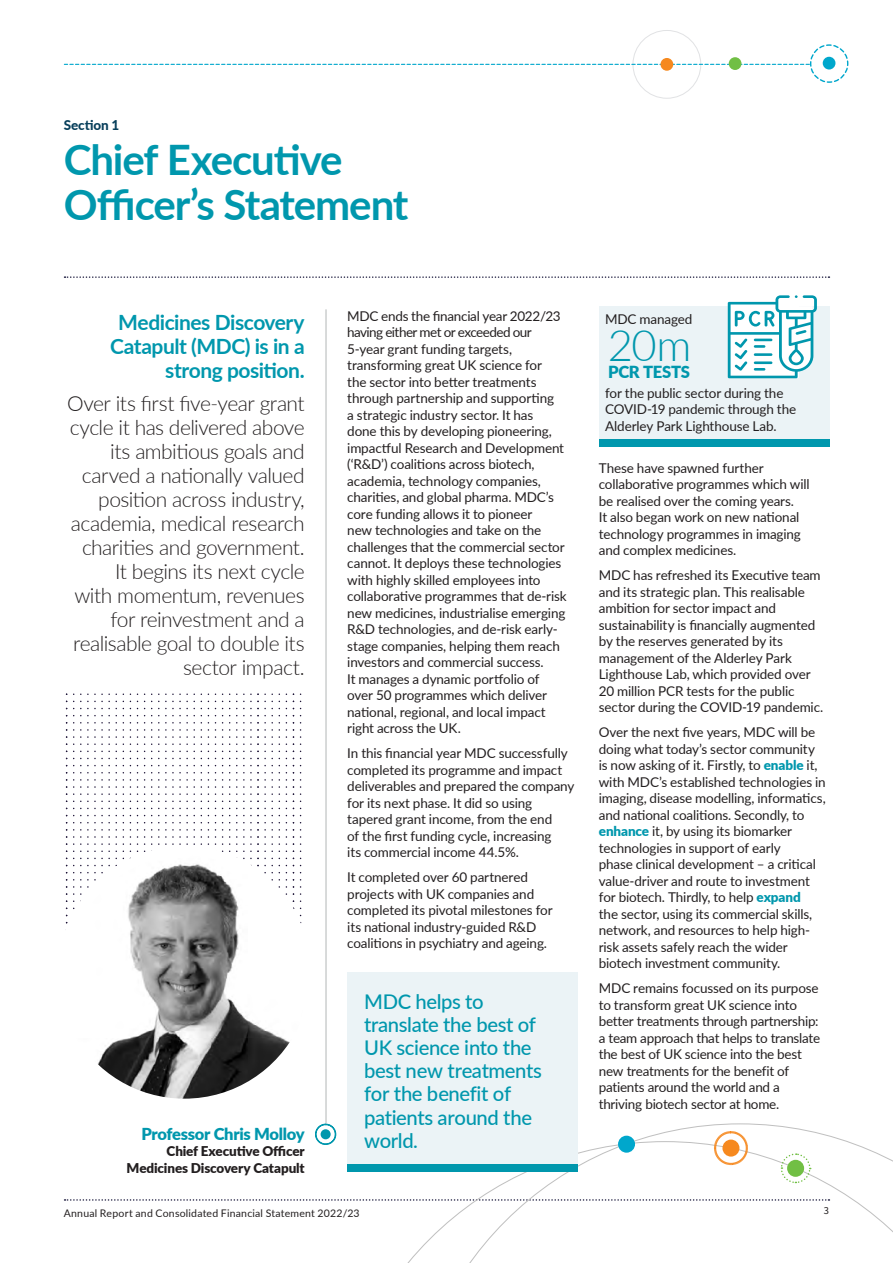
<style>
.page{position:relative;width:893px;height:1263px;background:#fff}
.page>*{position:absolute;margin:0;border:0;box-sizing:border-box;transform-origin:0 0}
.t1{font:300 43.5px "Lato";color:#0097ad}
.t2{font:700 42px/45px "Lato";letter-spacing:-.03em;color:#0097ad}
.t3{font:300 21px/24px "Lato";letter-spacing:-.025em;color:#231f20;text-align:right}
.t4{font:700 21px/24px "Lato";letter-spacing:-.02em;color:#0097ad;text-align:right}
.t5{font:500 20.25px/23.1px "Lato";letter-spacing:-.02em;color:#0097ad}
.t6{font:900 16.65px "Lato";letter-spacing:-.02em;color:#0097ad}
.t7{font:900 16.5px "Lato";letter-spacing:-.02em;color:#0097ad}
.t8{font:13.5px/16.5px "Lato";letter-spacing:-.01em;color:#231f20}
.t9{font:900 13.5px/16.5px "Lato";letter-spacing:-.01em;color:#231f20;text-align:right}
.t10{font:800 13.5px "Lato";letter-spacing:-.005em;color:#083f5b}
.t11{font:10.5px "Lato";letter-spacing:.02em;color:#231f20}
.t12{font:10.5px "Source Sans Variable";color:#231f20}
.s1{font-weight:900;color:#0097ad}
</style>
<div class="page">
<div style="left:632px;top:30px;width:69px;height:69px;border:1px solid #e1e2e4;border-radius:50%"></div>
<svg style="left:809px;top:44px;width:40px;height:39px"></svg>
<svg style="left:65px;top:1199px;width:267px;height:2px"></svg>
<svg style="left:65px;top:276px;width:762px;height:2px"></svg>
<svg style="left:64px;top:64px;width:745px;height:1px"></svg>
<div style="left:729px;top:57px;width:12px;height:13px;background:#71bf44;border-radius:50%"></div>
<div style="left:660px;top:58px;width:13px;height:13px;background:#f6891f;border-radius:50%"></div>
<svg style="left:80px;top:693px;width:30px;height:2px"></svg>
<svg style="left:158px;top:693px;width:37px;height:2px"></svg>
<svg style="left:243px;top:693px;width:30px;height:2px"></svg>
<svg style="left:158px;top:701px;width:37px;height:1px"></svg>
<svg style="left:158px;top:708px;width:37px;height:1px"></svg>
<svg style="left:158px;top:715px;width:37px;height:1px"></svg>
<svg style="left:158px;top:722px;width:37px;height:1px"></svg>
<svg style="left:80px;top:729px;width:30px;height:16px"></svg>
<svg style="left:158px;top:729px;width:37px;height:16px"></svg>
<svg style="left:243px;top:729px;width:30px;height:16px"></svg>
<svg style="left:158px;top:751px;width:37px;height:1px"></svg>
<svg style="left:158px;top:758px;width:37px;height:1px"></svg>
<svg style="left:158px;top:765px;width:37px;height:1px"></svg>
<svg style="left:158px;top:772px;width:37px;height:1px"></svg>
<svg style="left:80px;top:779px;width:30px;height:23px"></svg>
<svg style="left:158px;top:779px;width:37px;height:23px"></svg>
<svg style="left:243px;top:779px;width:30px;height:23px"></svg>
<svg style="left:158px;top:808px;width:37px;height:1px"></svg>
<svg style="left:158px;top:815px;width:37px;height:1px"></svg>
<svg style="left:158px;top:822px;width:37px;height:1px"></svg>
<svg style="left:158px;top:829px;width:37px;height:1px"></svg>
<svg style="left:80px;top:836px;width:30px;height:16px"></svg>
<svg style="left:158px;top:836px;width:37px;height:9px"></svg>
<svg style="left:243px;top:836px;width:30px;height:16px"></svg>
<img style="left:65px;top:857px;width:237px;height:242px">
<div style="left:599px;top:306px;width:230px;height:137px;background:#ebf3f6"></div>
<svg style="left:315px;top:1123px;width:22px;height:22px"></svg>
<div style="left:321px;top:1129px;width:10px;height:10px;background:#0097ad;border-radius:50%"></div>
<hr style="left:326px;top:310px;width:1px;height:813px;background:#b3b6b6">
<div style="left:599px;top:440px;width:230px;height:7px;background:#0097ad"></div>
<svg style="left:408px;top:1124px;width:485px;height:139px"></svg>
<svg style="left:713px;top:1131px;width:35px;height:34px"></svg>
<div style="left:722px;top:1139px;width:18px;height:18px;background:#f6891f;border-radius:50%"></div>
<svg style="left:780px;top:1152px;width:31px;height:32px"></svg>
<div style="left:618px;top:1135px;width:17px;height:18px;background:#00a7cc;border-radius:50%"></div>
<svg style="left:728px;top:295px;width:89px;height:83px"></svg>
<hr style="left:754px;top:361px;width:18px;height:3px;background:#0097ad">
<div style="left:347px;top:972px;width:231px;height:193px;background:#ebf3f6"></div>
<div style="left:347px;top:1165px;width:230px;height:7px;background:#0097ad"></div>
<p class="t10" style="left:64px;top:115px;width:57px">Section 1</p>
<h2 class="t2" style="left:64px;top:136px;width:346px">Chief Executive<br>Officer’s Statement</h2>
<h3 class="t4" style="left:110px;top:310px;width:196px">Medicines Discovery<br>Catapult (MDC) is in a strong position.</h3>
<p class="t3" style="left:67px;top:391px;width:239px">Over its first five-year grant cycle it has delivered above its ambitious goals and carved a nationally valued position across industry, academia, medical research charities and government.<br>It begins its next cycle<br>with momentum, revenues for reinvestment and a realisable goal to double its sector impact.</p>
<p class="t7" style="left:141px;top:1121px;width:165px">Professor Chris Molloy</p>
<p class="t9" style="left:127px;top:1143px;width:180px">Chief Executive Officer<br>Medicines Discovery Catapult</p>
<p class="t8" style="left:347px;top:307px;width:221px">MDC ends the financial year 2022/23 having either met or exceeded our 5-year grant funding targets, transforming great UK science for<br>the sector into better treatments through partnership and supporting<br>a strategic industry sector. It has<br>done this by developing pioneering, impactful Research and Development (‘R&amp;D’) coalitions across biotech, academia, technology companies, charities, and global pharma. MDC’s core funding allows it to pioneer<br>new technologies and take on the challenges that the commercial sector cannot. It deploys these technologies with highly skilled employees into collaborative programmes that de-risk new medicines, industrialise emerging R&amp;D technologies, and de-risk early&shy;stage companies, helping them reach investors and commercial success.<br>It manages a dynamic portfolio of over 50 programmes which deliver national, regional, and local impact right across the UK.</p>
<p class="t8" style="left:347px;top:744px;width:229px">In this financial year MDC successfully completed its programme and impact deliverables and prepared the company for its next phase. It did so using tapered grant income, from the end<br>of the first funding cycle, increasing<br>its commercial income 44.5%.</p>
<p class="t8" style="left:347px;top:868px;width:207px">It completed over 60 partnered projects with UK companies and completed its pivotal milestones for its national industry-guided R&amp;D coalitions in psychiatry and ageing.</p>
<h3 class="t5" style="left:364px;top:989px;width:179px">MDC helps to translate the best of<br>UK science into the best new treatments for the benefit of patients around the world.</h3>
<p class="t8" style="left:605px;top:310px;width:89px">MDC managed</p>
<h1 class="t1" style="left:608px;top:316px;width:85px">20m</h1>
<p class="t6" style="left:608px;top:360px;width:83px">PCR TESTS</p>
<p class="t8" style="left:605px;top:384px;width:193px">for the public sector during the<br>COVID-19 pandemic through the<br>Alderley Park Lighthouse Lab.</p>
<p class="t8" style="left:599px;top:459px;width:212px">These have spawned further collaborative programmes which will be realised over the coming years.<br>It also began work on new national technology programmes in imaging and complex medicines.</p>
<p class="t8" style="left:599px;top:567px;width:226px">MDC has refreshed its Executive team and its strategic plan. This realisable ambition for sector impact and sustainability is financially augmented by the reserves generated by its management of the Alderley Park Lighthouse Lab, which provided over 20 million PCR tests for the public sector during the COVID-19 pandemic.</p>
<p class="t8" style="left:599px;top:724px;width:228px">Over the next five years, MDC will be doing what today’s sector community is now asking of it. Firstly, to <span class="s1">enable</span> it, with MDC’s established technologies in imaging, disease modelling, informatics, and national coalitions. Secondly, to <span class="s1">enhance</span> it, by using its biomarker technologies in support of early<br>phase clinical development – a critical value-driver and route to investment for biotech. Thirdly, to help <span class="s1">expand<br></span>the sector, using its commercial skills, network, and resources to help high&shy;risk assets safely reach the wider biotech investment community.</p>
<p class="t8" style="left:599px;top:980px;width:223px">MDC remains focussed on its purpose to transform great UK science into better treatments through partnership: a team approach that helps to translate the best of UK science into the best new treatments for the benefit of patients around the world and a thriving biotech sector at home.</p>
<p class="t11" style="left:64px;top:1205px;width:297px">Annual Report and Consolidated Financial Statement 2022/23</p>
<p class="t12" style="left:824px;top:1204px;width:7px">3</p>
</div>
